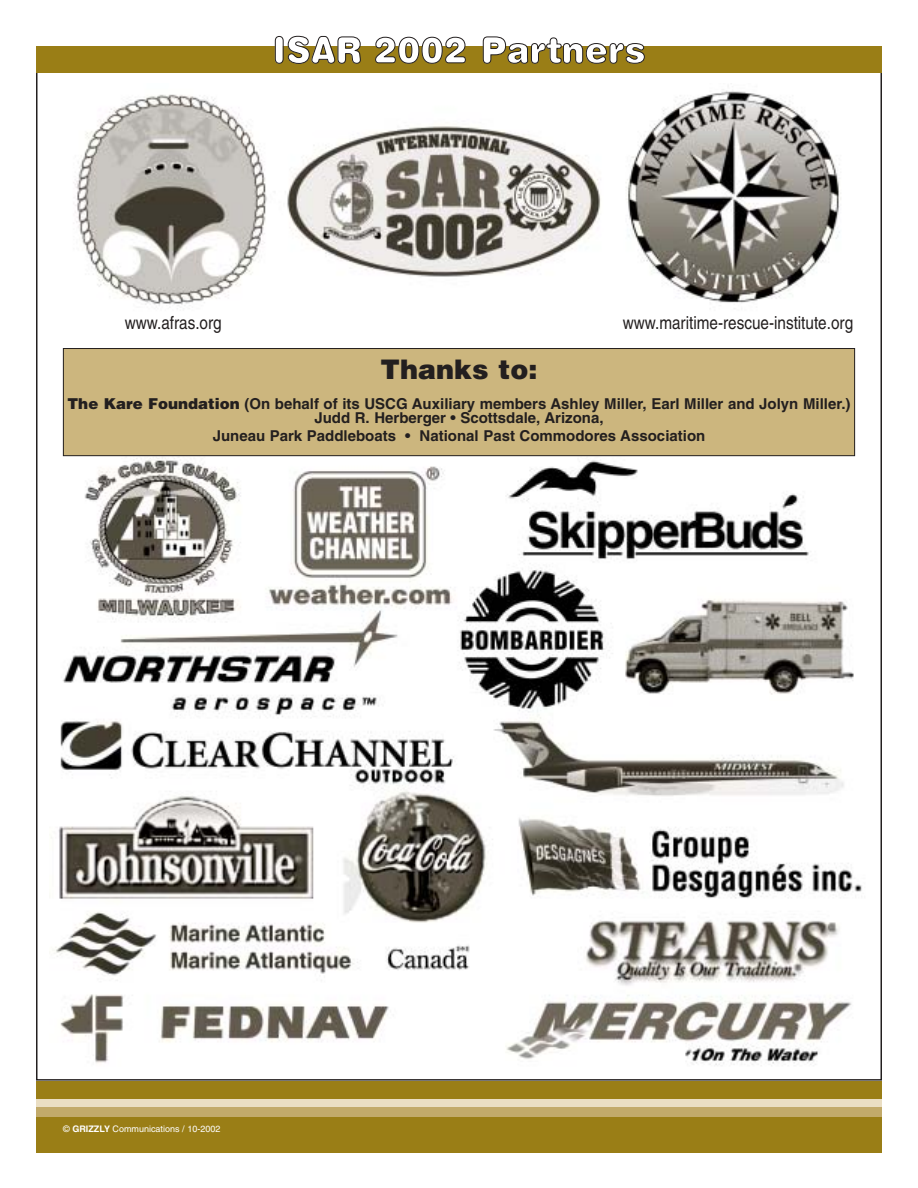
<style>
.page{position:relative;width:918px;height:1188px;background:#fff}
.page>*{position:absolute;margin:0;border:0;box-sizing:border-box;transform-origin:0 0}
.t1{font:900 36px "Helvetica Rounded";letter-spacing:.015em;color:#fff;scale:.95 1}
.t2{font:900 27px "Helvetica";color:#231f1f}
.t3{font:18px "Helvetica";color:#231f1f;scale:.85 1}
.t4{font:700 15px/14.2px "Helvetica";color:#231f1f;text-align:center}
.t5{font:9px "Helvetica";color:#fff}
.s1{font-weight:900}
.s2{font-weight:700}
</style>
<div class="page">
<img style="left:51px;top:89px;width:811px;height:977px">
<div style="left:36px;top:1081px;width:846px;height:71px;background:#9a7e16"></div>
<div style="left:36px;top:1107px;width:846px;height:10px;background:#c2aa6a"></div>
<div style="left:36px;top:1099px;width:846px;height:8px;background:#eadec3"></div>
<div style="left:36px;top:46px;width:846px;height:26px;background:#9a7e16"></div>
<div style="left:63px;top:349px;width:792px;height:107px;background:#ccb67e"></div>
<div style="left:63px;top:348px;width:792px;height:108px;border:1px solid #231f1f"></div>
<h1 class="t1" style="left:273px;top:36px;width:394px">ISAR 2002 Partners</h1>
<p class="t3" style="left:125px;top:316px;width:116px">www.afras.org</p>
<p class="t3" style="left:623px;top:316px;width:272px">www.maritime-rescue-institute.org</p>
<h2 class="t2" style="left:381px;top:360px;width:158px">Thanks to:</h2>
<p class="t4" style="left:68px;top:398px;width:785px"><span class="s1">The Kare Foundation</span> (On behalf of its USCG Auxiliary members Ashley Miller, Earl Miller and Jolyn Miller.)<br>Judd R. Herberger • Scottsdale, Arizona,</p>
<p class="t4" style="left:213px;top:430px;width:494px">Juneau Park Paddleboats • National Past Commodores Association</p>
<p class="t5" style="left:63px;top:1126px;width:159px">© <span class="s2">GRIZZLY</span> Communications / 10-2002</p>
</div>
